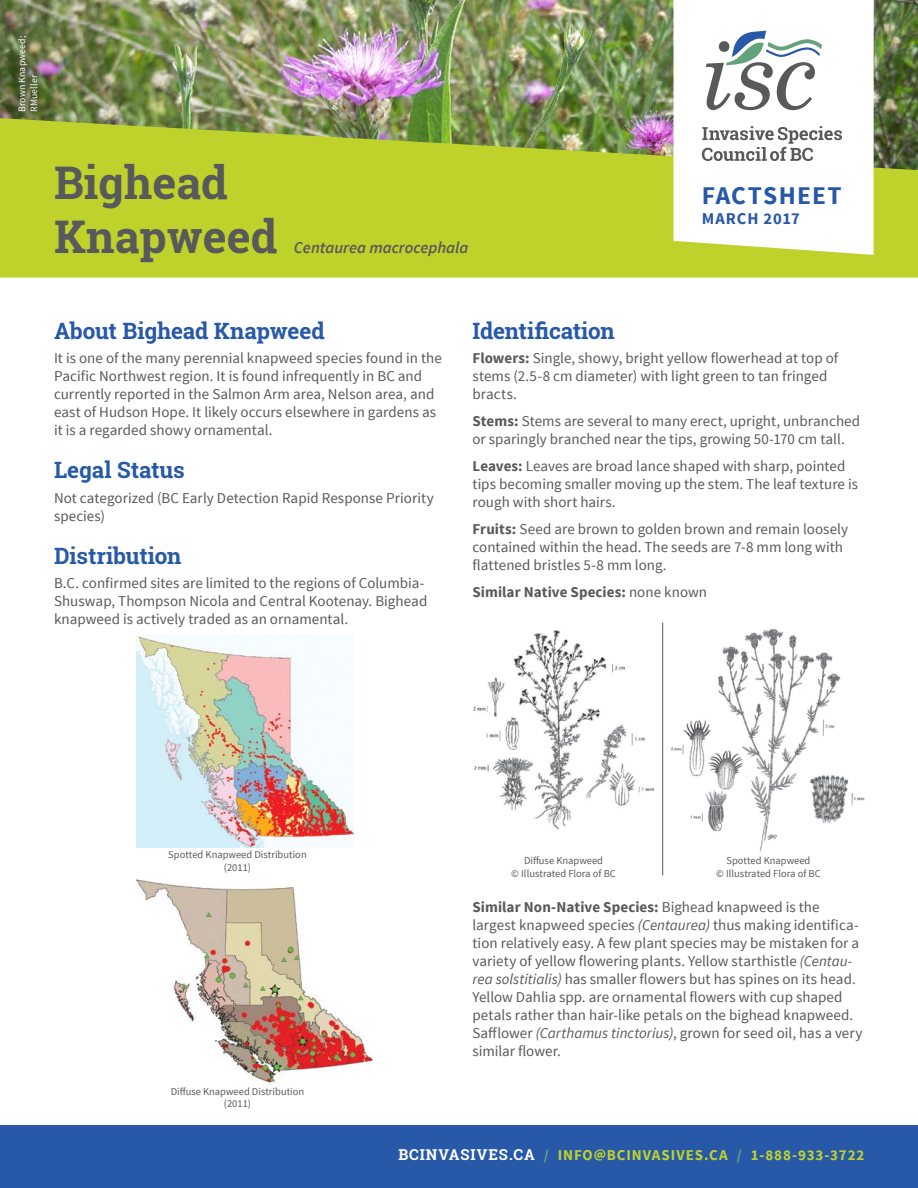
<style>
.page{position:relative;width:918px;height:1188px;background:#fff}
.page>*{position:absolute;margin:0;border:0;box-sizing:border-box;transform-origin:0 0}
.t1{font:700 45px/54px "Roboto Slab";color:#58595b}
.t2{font:700 25.5px "Source Sans Pro";letter-spacing:.05em;color:#2759a8}
.t3{font:700 22.5px "Roboto Slab";letter-spacing:-.005em;color:#2759a8}
.t4{font:italic 600 16.5px "Source Sans Pro";color:#58595b}
.t5{font:700 16.5px "Source Sans Pro";letter-spacing:.05em;color:#2759a8}
.t6{font:15px/18px "Source Sans Pro";color:#58595b}
.t7{font:700 15px "Source Sans Pro";letter-spacing:.06em;color:#bfd22b}
.t8{font:700 15px "Source Sans Pro";color:#58595b}
.t9{font:10.5px/12.6px "Source Sans Pro";color:#58595b;text-align:center}
.t10{font:9.75px/11.7px "Source Sans Pro";letter-spacing:.015em;color:#fff}
.s1{font-weight:700}
.s2{font-weight:400}
.s3{font-style:italic}
.s4{font-family:"Roboto Slab";color:#fff}
.s5{color:#63a37b}
</style>
<div class="page">
<div style="left:0;top:1126px;width:918px;height:62px;background:#2759a8"></div>
<img style="left:0;top:0;width:918px;height:117px">
<img style="left:136px;top:879px;width:237px;height:204px">
<img style="left:474px;top:630px;width:180px;height:200px">
<img style="left:671px;top:628px;width:194px;height:224px">
<img style="left:136px;top:636px;width:217px;height:211px">
<div style="left:13px;top:31px;width:29px;height:86px;background:#58595b;opacity:.3"></div>
<hr style="left:662px;top:623px;width:1px;height:252px;background:#58595b">
<svg style="left:0;top:117px;width:918px;height:161px;background:#b5c730"></svg>
<svg style="left:674px;top:0;width:200px;height:255px"></svg>
<svg style="left:702px;top:126px;width:140px;height:35px"></svg>
<svg style="left:706px;top:31px;width:116px;height:79px"></svg>
<p class="t10" style="left:16px;top:112px;width:78px;rotate:-90deg">Brown Knapweed;<br>RMueller</p>
<h1 class="t1" style="left:54px;top:155px;width:225px">Bighead<br>Knapweed</h1>
<p class="t4" style="left:294px;top:237px;width:176px">Centaurea macrocephala</p>
<h2 class="t2" style="left:702px;top:179px;width:141px">FACTSHEET</h2>
<p class="t5" style="left:702px;top:208px;width:99px">MARCH 2017</p>
<h3 class="t3" style="left:54px;top:315px;width:272px">About Bighead Knapweed</h3>
<p class="t6" style="left:54px;top:350px;width:389px">It is one of the many perennial knapweed species found in the Pacific Northwest region. It is found infrequently in BC and currently reported in the Salmon Arm area, Nelson area, and east of Hudson Hope. It likely occurs elsewhere in gardens as it is a regarded showy ornamental.</p>
<h3 class="t3" style="left:54px;top:454px;width:132px">Legal Status</h3>
<p class="t6" style="left:54px;top:489px;width:381px">Not categorized (BC Early Detection Rapid Response Priority species)</p>
<h3 class="t3" style="left:54px;top:540px;width:129px">Distribution</h3>
<p class="t6" style="left:54px;top:575px;width:375px">B.C. confirmed sites are limited to the regions of Columbia-<br>Shuswap, Thompson Nicola and Central Kootenay. Bighead knapweed is actively traded as an ornamental.</p>
<h3 class="t3" style="left:472px;top:315px;width:144px">Identification</h3>
<p class="t6" style="left:472px;top:350px;width:367px"><span class="s1">Flowers:</span> Single, showy, bright yellow flowerhead at top of stems (2.5-8 cm diameter) with light green to tan fringed bracts.</p>
<p class="t6" style="left:472px;top:413px;width:389px"><span class="s1">Stems:</span> Stems are several to many erect, upright, unbranched or sparingly branched near the tips, growing 50-170 cm tall.</p>
<p class="t6" style="left:472px;top:458px;width:387px"><span class="s1">Leaves:</span> Leaves are broad lance shaped with sharp, pointed tips becoming smaller moving up the stem. The leaf texture is rough with short hairs.</p>
<p class="t6" style="left:472px;top:521px;width:377px"><span class="s1">Fruits:</span> Seed are brown to golden brown and remain loosely contained within the head. The seeds are 7-8 mm long with flattened bristles 5-8 mm long.</p>
<p class="t8" style="left:472px;top:583px;width:236px">Similar Native Species: <span class="s2">none known</span></p>
<p class="t9" style="left:168px;top:849px;width:140px">Spotted Knapweed Distribution (2011)</p>
<p class="t9" style="left:511px;top:855px;width:106px">Diffuse Knapweed<br>© Illustrated Flora of BC</p>
<p class="t9" style="left:716px;top:855px;width:106px">Spotted Knapweed<br>© Illustrated Flora of BC</p>
<p class="t9" style="left:171px;top:1085px;width:135px">Diffuse Knapweed Distribution (2011)</p>
<p class="t6" style="left:472px;top:899px;width:391px"><span class="s1">Similar Non-Native Species:</span> Bighead knapweed is the largest knapweed species <span class="s3">(Centaurea)</span> thus making identifica&shy;tion relatively easy. A few plant species may be mistaken for a variety of yellow flowering plants. Yellow starthistle <span class="s3">(Centau&shy;rea solstitialis)</span> has smaller flowers but has spines on its head.<br>Yellow Dahlia spp. are ornamental flowers with cup shaped petals rather than hair-like petals on the bighead knapweed.<br>Safflower <span class="s3">(Carthamus tinctorius)</span>, grown for seed oil, has a very similar flower.</p>
<p class="t7" style="left:398px;top:1145px;width:468px"><span class="s4">bcinvasives.ca</span> <span class="s5">/</span> info@bcinvasives.ca <span class="s5">/</span> 1-888-933-3722</p>
</div>
